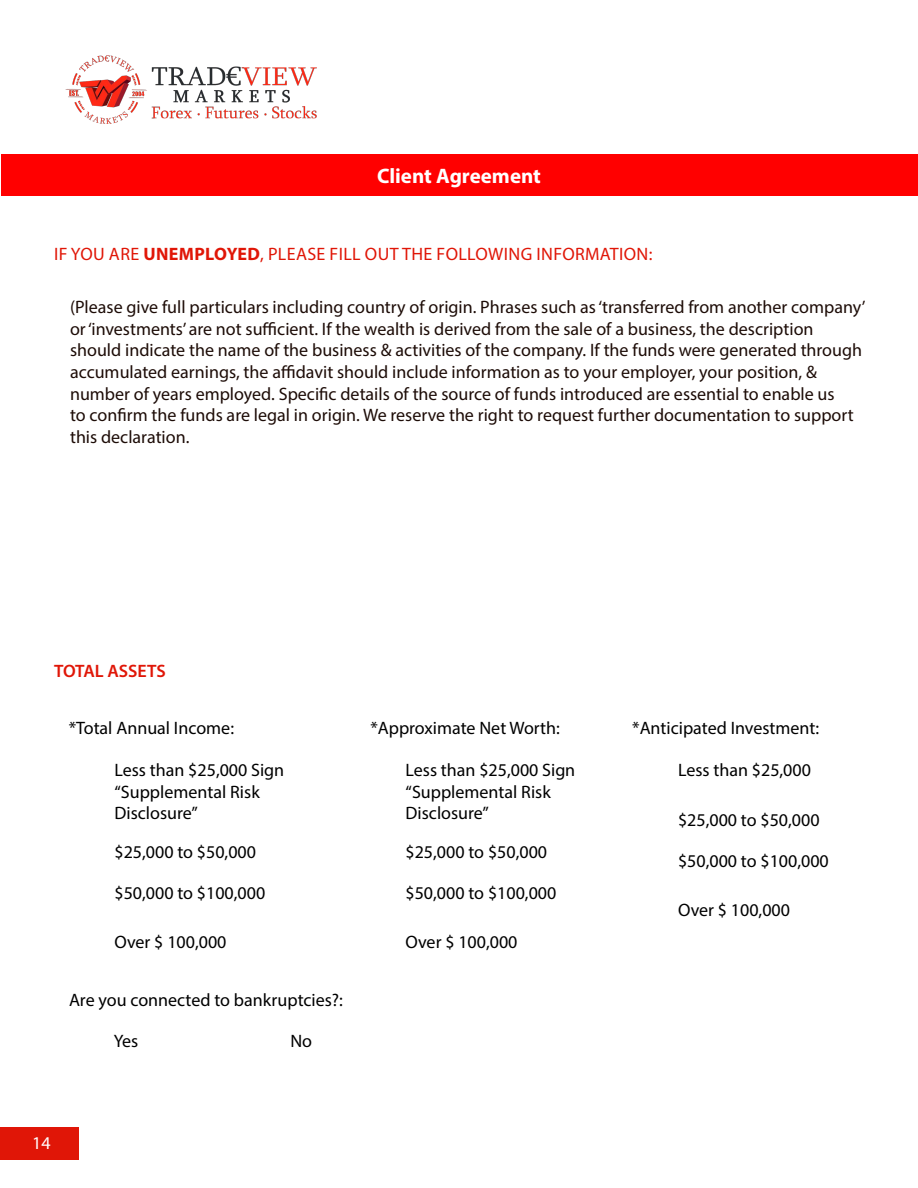
<style>
.page{position:relative;width:918px;height:1188px;background:#fff}
.page>*{position:absolute;margin:0;border:0;box-sizing:border-box;transform-origin:0 0}
.t1{font:700 21px "Myriad Pro";color:#fff}
.t2{font:18px/21.6px "Myriad Pro";color:#1d0c07}
.t3{font:18px/21.6px "Myriad Pro";color:#000}
.t4{font:18px "Myriad Pro";letter-spacing:.02em;color:#e01607}
.t5{font:600 18px "Myriad Pro";color:#e01607}
.t6{font:18px "Myriad Pro";color:#fff}
.s1{font-weight:700}
</style>
<div class="page">
<div style="left:2px;top:154px;width:916px;height:42px;background:#f00"></div>
<div style="left:1px;top:1128px;width:78px;height:32px;background:#e01607"></div>
<img style="left:66px;top:55px;width:251px;height:69px">
<p class="t1" style="left:377px;top:162px;width:165px">Client Agreement</p>
<p class="t4" style="left:54px;top:243px;width:600px">IF YOU ARE <span class="s1">UNEMPLOYED</span>, PLEASE FILL OUT THE FOLLOWING INFORMATION:</p>
<p class="t2" style="left:70px;top:296px;width:797px">(Please give full particulars including country of origin. Phrases such as ‘transferred from another company’ or ‘investments’ are not sufficient. If the wealth is derived from the sale of a business, the description should indicate the name of the business &amp; activities of the company. If the funds were generated through accumulated earnings, the affidavit should include information as to your employer, your position, &amp; number of years employed. Specific details of the source of funds introduced are essential to enable us<br>to confirm the funds are legal in origin. We reserve the right to request further documentation to support this declaration.</p>
<p class="t5" style="left:54px;top:660px;width:113px">TOTAL ASSETS</p>
<p class="t3" style="left:69px;top:717px;width:167px">*Total Annual Income:</p>
<p class="t3" style="left:370px;top:717px;width:191px">*Approximate Net Worth:</p>
<p class="t3" style="left:632px;top:717px;width:188px">*Anticipated Investment:</p>
<p class="t3" style="left:115px;top:759px;width:171px">Less than $25,000 Sign “Supplemental Risk<br>Disclosure”</p>
<p class="t3" style="left:406px;top:759px;width:171px">Less than $25,000 Sign “Supplemental Risk<br>Disclosure”</p>
<p class="t3" style="left:678px;top:759px;width:134px">Less than $25,000</p>
<p class="t3" style="left:114px;top:840px;width:143px">$25,000 to $50,000</p>
<p class="t3" style="left:406px;top:840px;width:143px">$25,000 to $50,000</p>
<p class="t3" style="left:678px;top:809px;width:143px">$25,000 to $50,000</p>
<p class="t3" style="left:678px;top:850px;width:152px">$50,000 to $100,000</p>
<p class="t3" style="left:114px;top:882px;width:152px">$50,000 to $100,000</p>
<p class="t3" style="left:406px;top:882px;width:152px">$50,000 to $100,000</p>
<p class="t3" style="left:114px;top:931px;width:114px">Over $ 100,000</p>
<p class="t3" style="left:406px;top:931px;width:114px">Over $ 100,000</p>
<p class="t3" style="left:69px;top:989px;width:275px">Are you connected to bankruptcies?:</p>
<p class="t3" style="left:114px;top:1030px;width:26px">Yes</p>
<p class="t3" style="left:290px;top:1030px;width:23px">No</p>
<p class="t6" style="left:32px;top:1132px;width:20px">14</p>
<p class="t3" style="left:678px;top:899px;width:114px">Over $ 100,000</p>
</div>
